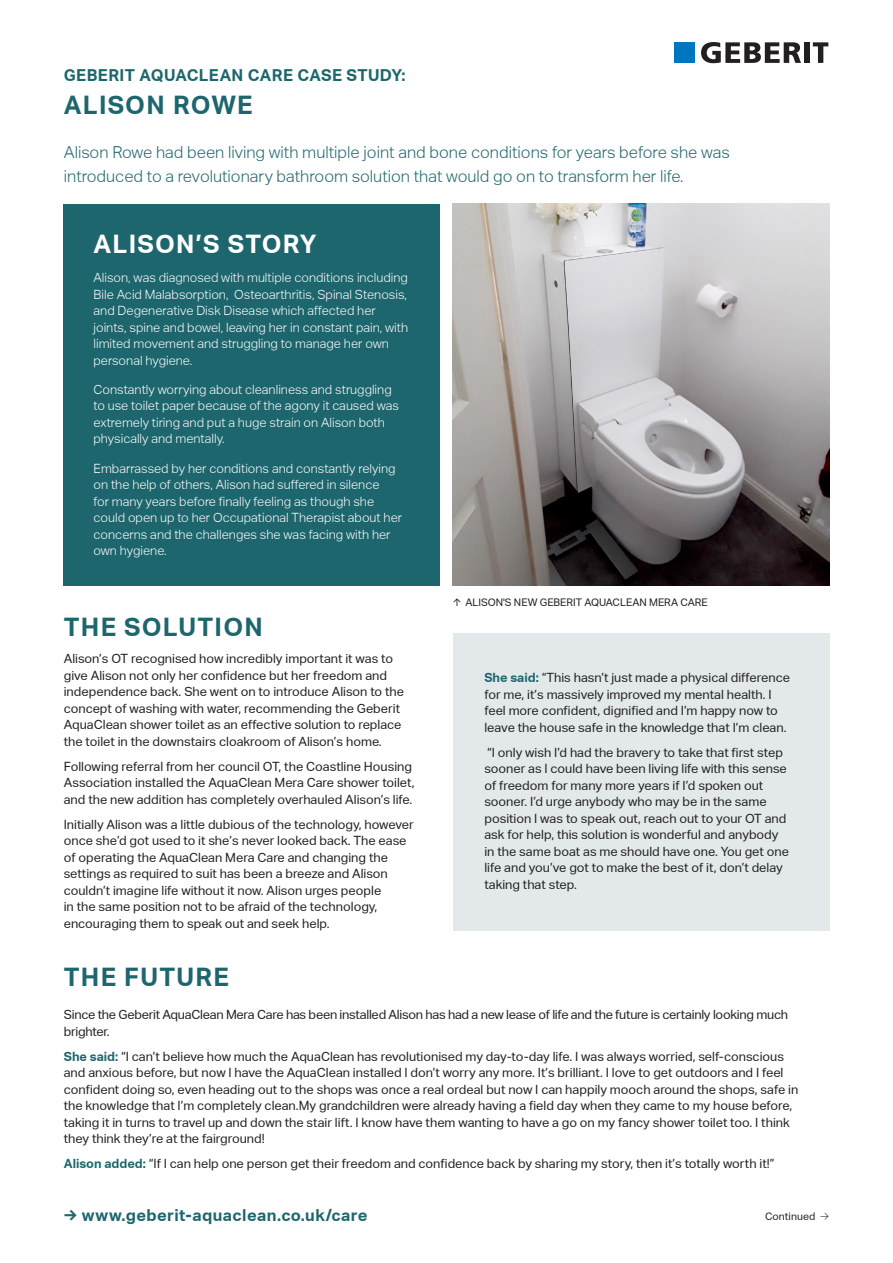
<style>
.page{position:relative;width:893px;height:1263px;background:#fff}
.page>*{position:absolute;margin:0;border:0;box-sizing:border-box;transform-origin:0 0}
.t1{font:700 25.5px "Aktiv Grotesk Geberit";letter-spacing:.05em;color:#1e666d}
.t2{font:700 25.5px "Aktiv Grotesk Geberit";letter-spacing:.05em;color:#fff}
.t3{font:300 16.5px/24px "Aktiv Grotesk Geberit";color:#1e666d}
.t4{font:700 16.5px "Aktiv Grotesk Geberit";letter-spacing:.025em;color:#1e666d}
.t5{font:12.75px/16.5px "Aktiv Grotesk Geberit";color:#231f20}
.t6{font:300 12.75px/16.5px "Aktiv Grotesk Geberit";color:#fff}
.t7{font:12.75px/16.5px "Aktiv Grotesk Geberit";letter-spacing:-.02em;color:#231f20}
.t8{font:10.5px "Aktiv Grotesk Geberit";color:#231f20}
.s1{font-weight:700;color:#1e666d}
.s2{font-weight:300}
</style>
<div class="page">
<div style="left:453px;top:633px;width:376px;height:297px;background:#e3e9eb"></div>
<svg style="left:701px;top:42px;width:100px;height:21px"></svg>
<div style="left:804px;top:42px;width:6px;height:21px;background:#231f20"></div>
<svg style="left:813px;top:42px;width:15px;height:21px"></svg>
<div style="left:675px;top:42px;width:20px;height:21px;background:#0076be"></div>
<div style="left:64px;top:204px;width:376px;height:382px;background:#1e666d"></div>
<img style="left:453px;top:204px;width:376px;height:382px">
<p class="t4" style="left:64px;top:66px;width:343px">GEBERIT AQUACLEAN CARE CASE STUDY:</p>
<p class="t1" style="left:64px;top:91px;width:190px">ALISON ROWE</p>
<p class="t3" style="left:64px;top:140px;width:668px">Alison Rowe had been living with multiple joint and bone conditions for years before she was introduced to a revolutionary bathroom solution that would go on to transform her life.</p>
<p class="t2" style="left:94px;top:229px;width:225px">ALISON’S STORY</p>
<p class="t6" style="left:94px;top:269px;width:316px">Alison, was diagnosed with multiple conditions including Bile Acid Malabsorption, Osteoarthritis, Spinal Stenosis, and Degenerative Disk Disease which affected her joints, spine and bowel, leaving her in constant pain, with limited movement and struggling to manage her own personal hygiene.</p>
<p class="t6" style="left:94px;top:381px;width:307px">Constantly worrying about cleanliness and struggling to use toilet paper because of the agony it caused was extremely tiring and put a huge strain on Alison both physically and mentally.</p>
<p class="t6" style="left:94px;top:460px;width:310px">Embarrassed by her conditions and constantly relying on the help of others, Alison had suffered in silence<br>for many years before finally feeling as though she could open up to her Occupational Therapist about her concerns and the challenges she was facing with her own hygiene.</p>
<p class="t1" style="left:64px;top:612px;width:201px">THE SOLUTION</p>
<p class="t5" style="left:64px;top:651px;width:342px">Alison’s OT recognised how incredibly important it was to give Alison not only her confidence but her freedom and independence back. She went on to introduce Alison to the concept of washing with water, recommending the Geberit AquaClean shower toilet as an effective solution to replace the toilet in the downstairs cloakroom of Alison’s home.</p>
<p class="t5" style="left:64px;top:758px;width:352px">Following referral from her council OT, the Coastline Housing<br>Association installed the AquaClean Mera Care shower toilet, and the new addition has completely overhauled Alison’s life.</p>
<p class="t5" style="left:64px;top:816px;width:351px">Initially Alison was a little dubious of the technology, however once she’d got used to it she’s never looked back. The ease of operating the AquaClean Mera Care and changing the settings as required to suit has been a breeze and Alison couldn’t imagine life without it now. Alison urges people<br>in the same position not to be afraid of the technology, encouraging them to speak out and seek help.</p>
<p class="t8" style="left:453px;top:596px;width:256px">↑ ALISON'S NEW GEBERIT AQUACLEAN MERA CARE</p>
<p class="t5" style="left:484px;top:669px;width:307px"><span class="s1">She said:</span> “This hasn’t just made a physical difference for me, it’s massively improved my mental health. I feel more confident, dignified and I’m happy now to leave the house safe in the knowledge that I’m clean.</p>
<p class="t5" style="left:484px;top:744px;width:306px">“I only wish I’d had the bravery to take that first step sooner as I could have been living life with this sense of freedom for many more years if I’d spoken out sooner. I’d urge anybody who may be in the same position I was to speak out, reach out to your OT and ask for help, this solution is wonderful and anybody in the same boat as me should have one. You get one life and you’ve got to make the best of it, don’t delay taking that step.</p>
<p class="t1" style="left:64px;top:962px;width:167px">THE FUTURE</p>
<p class="t7" style="left:64px;top:1006px;width:726px">Since the Geberit AquaClean Mera Care has been installed Alison has had a new lease of life and the future is certainly looking much brighter.</p>
<p class="t5" style="left:64px;top:1048px;width:736px"><span class="s1">She said:</span> “I can’t believe how much the AquaClean has revolutionised my day-to-day life. I was always worried, self-conscious and anxious before, but now I have the AquaClean installed I don’t worry any more. It’s brilliant. I love to get outdoors and I feel confident doing so, even heading out to the shops was once a real ordeal but now I can happily mooch around the shops, safe in the knowledge that I’m completely clean.My grandchildren were already having a field day when they came to my house before, taking it in turns to travel up and down the stair lift. I know have them wanting to have a go on my fancy shower toilet too. I think they think they’re at the fairground!</p>
<p class="t5" style="left:64px;top:1155px;width:712px"><span class="s1">Alison added:</span> “If I can help one person get their freedom and confidence back by sharing my story, then it’s totally worth it!”</p>
<p class="t4" style="left:64px;top:1205px;width:305px">→ www.geberit-aquaclean.co.uk/care</p>
<p class="t8" style="left:765px;top:1210px;width:66px">Continued <span class="s2">→</span></p>
</div>
